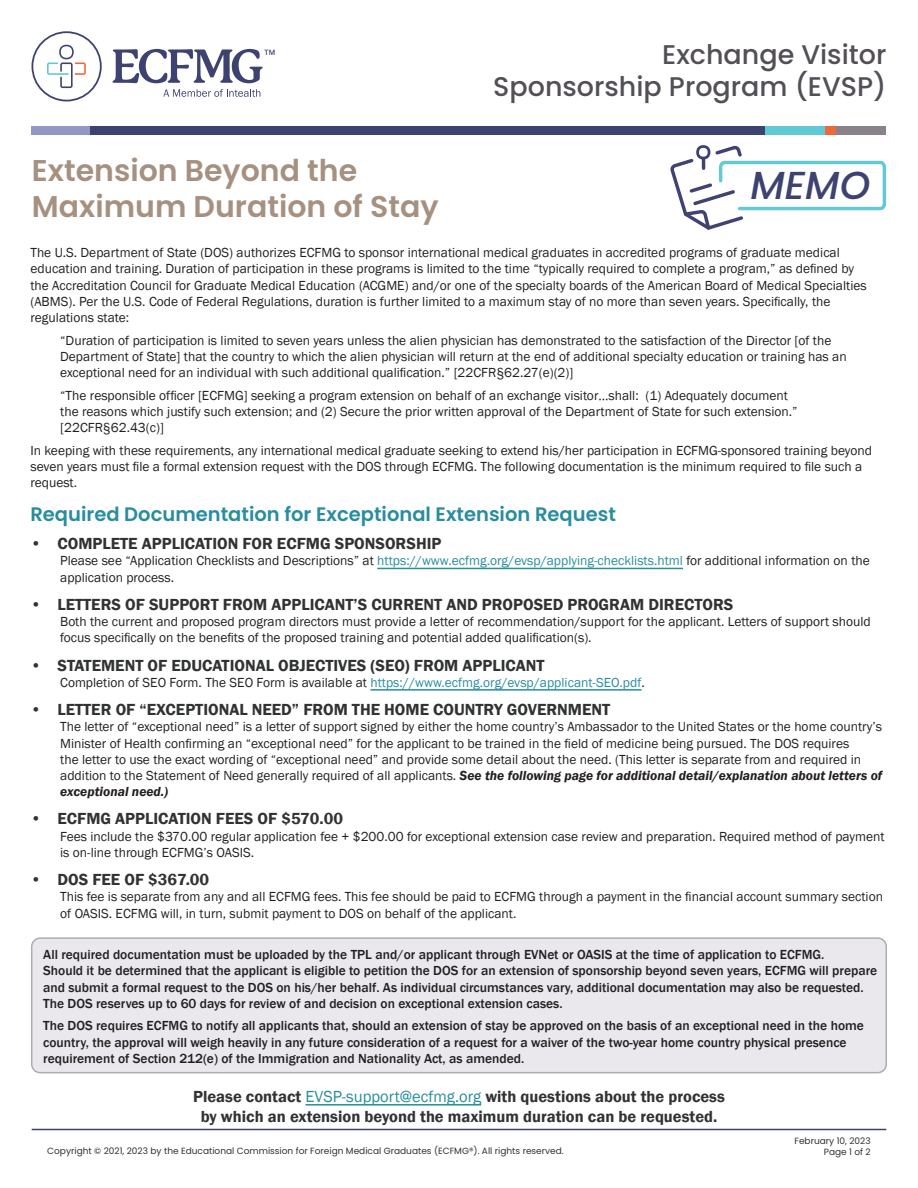
<style>
.page{position:relative;width:918px;height:1188px;background:#fff}
.page>*{position:absolute;margin:0;border:0;box-sizing:border-box;transform-origin:0 0}
.Memo_Graphic{font:italic 500 39px "Poppins";color:#3e4271}
.Memo_Title{font:600 30px/36px "Poppins";color:#a69180}
.t1{font:500 27px/32.4px "Poppins";color:#534f57;text-align:right}
.t2{font:600 19.5px "Poppins";color:#288d9e}
.t3{font:600 16.5px/19.8px "Franklin Gothic";color:#313232;text-align:center}
.Paragraph_Style_Bull{font:13.5px/16.2px "Franklin Gothic";color:#231f20}
.t4{font:500 13.5px/16.2px "Franklin Gothic";color:#231f20}
.t5{font:9px/10.8px "Poppins";color:#313232;text-align:right}
.t6{font:500 7.2px "Libre Franklin";color:#3e4271}
.s1{color:#288d9e}
.s2{font-weight:600;font-style:italic}
.s3{font-weight:400;color:#288d9e}
</style>
<div class="page">
<div style="left:807px;top:126px;width:50px;height:9px;background:#ee6939"></div>
<div style="left:32px;top:126px;width:60px;height:9px;background:#9497c5"></div>
<div style="left:91px;top:126px;width:676px;height:9px;background:#3e4271"></div>
<div style="left:766px;top:126px;width:59px;height:9px;background:#60c9d6"></div>
<div style="left:836px;top:126px;width:50px;height:9px;background:#8a828b"></div>
<svg style="left:113px;top:49px;width:150px;height:34px"></svg>
<svg style="left:32px;top:31px;width:70px;height:70px"></svg>
<svg style="left:163px;top:89px;width:97px;height:8px"></svg>
<hr style="left:32px;top:1129px;width:854px;height:1px;background:#3e4271">
<div style="left:32px;top:938px;width:854px;height:135px;background:#eae8ed;border-radius:9px"></div>
<div style="left:31px;top:937px;width:856px;height:136px;border:2px solid #acadb2;border-radius:9px"></div>
<hr style="left:377px;top:568px;width:306px;height:1px;background:#288d9e">
<hr style="left:370px;top:689px;width:272px;height:2px;background:#288d9e">
<hr style="left:306px;top:1104px;width:175px;height:2px;background:#288d9e">
<svg style="left:670px;top:145px;width:217px;height:85px"></svg>
<p class="t6" style="left:264px;top:47px;width:13px">TM</p>
<p class="Memo_Title" style="left:32px;top:152px;width:408px">Extension Beyond the<br>Maximum Duration of Stay</p>
<h3 class="t1" style="left:493px;top:38px;width:395px">Exchange Visitor<br>Sponsorship Program (EVSP)</h3>
<p class="Memo_Graphic" style="left:750px;top:162px;width:121px">MEMO</p>
<p class="Paragraph_Style_Bull" style="left:30px;top:245px;width:838px">The U.S. Department of State (DOS) authorizes ECFMG to sponsor international medical graduates in accredited programs of graduate medical education and training. Duration of participation in these programs is limited to the time “typically required to complete a program,” as defined by the Accreditation Council for Graduate Medical Education (ACGME) and/or one of the specialty boards of the American Board of Medical Specialties (ABMS). Per the U.S. Code of Federal Regulations, duration is further limited to a maximum stay of no more than seven years. Specifically, the regulations state:</p>
<p class="Paragraph_Style_Bull" style="left:60px;top:332px;width:788px">“Duration of participation is limited to seven years unless the alien physician has demonstrated to the satisfaction of the Director [of the<br>Department of State] that the country to which the alien physician will return at the end of additional specialty education or training has an exceptional need for an individual with such additional qualification.” [22CFR§62.27(e)(2)]</p>
<p class="Paragraph_Style_Bull" style="left:60px;top:387px;width:739px">“The responsible officer [ECFMG] seeking a program extension on behalf of an exchange visitor…shall: (1) Adequately document the reasons which justify such extension; and (2) Secure the prior written approval of the Department of State for such extension.” [22CFR§62.43(c)]</p>
<p class="Paragraph_Style_Bull" style="left:30px;top:442px;width:843px">In keeping with these requirements, any international medical graduate seeking to extend his/her participation in ECFMG-sponsored training beyond seven years must file a formal extension request with the DOS through ECFMG. The following documentation is the minimum required to file such a request.</p>
<p class="t2" style="left:30px;top:503px;width:587px">Required Documentation for Exceptional Extension Request</p>
<p class="t3" style="left:30px;top:534px;width:413px">• COMPLETE APPLICATION FOR ECFMG SPONSORSHIP</p>
<p class="Paragraph_Style_Bull" style="left:60px;top:553px;width:811px">Please see “Application Checklists and Descriptions” at <span class="s1">https://www.ecfmg.org/evsp/applying-checklists.html</span> for additional information on the application process.</p>
<p class="t3" style="left:30px;top:595px;width:705px">• LETTERS OF SUPPORT FROM APPLICANT’S CURRENT AND PROPOSED PROGRAM DIRECTORS</p>
<p class="Paragraph_Style_Bull" style="left:60px;top:614px;width:812px">Both the current and proposed program directors must provide a letter of recommendation/support for the applicant. Letters of support should focus specifically on the benefits of the proposed training and potential added qualification(s).</p>
<p class="t3" style="left:30px;top:655px;width:516px">• STATEMENT OF EDUCATIONAL OBJECTIVES (SEO) FROM APPLICANT</p>
<p class="Paragraph_Style_Bull" style="left:60px;top:675px;width:586px">Completion of SEO Form. The SEO Form is available at <span class="s1">https://www.ecfmg.org/evsp/applicant-SEO.pdf</span>.</p>
<p class="t3" style="left:30px;top:700px;width:581px">• LETTER OF “EXCEPTIONAL NEED” FROM THE HOME COUNTRY GOVERNMENT</p>
<p class="Paragraph_Style_Bull" style="left:60px;top:719px;width:823px">The letter of “exceptional need” is a letter of support signed by either the home country’s Ambassador to the United States or the home country’s Minister of Health confirming an “exceptional need” for the applicant to be trained in the field of medicine being pursued. The DOS requires<br>the letter to use the exact wording of “exceptional need” and provide some detail about the need. (This letter is separate from and required in addition to the Statement of Need generally required of all applicants. <span class="s2">See the following page for additional detail/explanation about letters of exceptional need.)</span></p>
<p class="t3" style="left:30px;top:809px;width:314px">• ECFMG APPLICATION FEES OF $570.00</p>
<p class="Paragraph_Style_Bull" style="left:60px;top:828px;width:826px">Fees include the $370.00 regular application fee + $200.00 for exceptional extension case review and preparation. Required method of payment is on-line through ECFMG’s OASIS.</p>
<p class="t3" style="left:30px;top:870px;width:180px">• DOS FEE OF $367.00</p>
<p class="Paragraph_Style_Bull" style="left:60px;top:889px;width:824px">This fee is separate from any and all ECFMG fees. This fee should be paid to ECFMG through a payment in the financial account summary section of OASIS. ECFMG will, in turn, submit payment to DOS on behalf of the applicant.</p>
<p class="t4" style="left:43px;top:947px;width:836px">All required documentation must be uploaded by the TPL and/or applicant through EVNet or OASIS at the time of application to ECFMG.<br>Should it be determined that the applicant is eligible to petition the DOS for an extension of sponsorship beyond seven years, ECFMG will prepare and submit a formal request to the DOS on his/her behalf. As individual circumstances vary, additional documentation may also be requested.<br>The DOS reserves up to 60 days for review of and decision on exceptional extension cases.</p>
<p class="t4" style="left:43px;top:1018px;width:822px">The DOS requires ECFMG to notify all applicants that, should an extension of stay be approved on the basis of an exceptional need in the home country, the approval will weigh heavily in any future consideration of a request for a waiver of the two-year home country physical presence requirement of Section 212(e) of the Immigration and Nationality Act, as amended.</p>
<p class="t3" style="left:193px;top:1087px;width:533px">Please contact <span class="s3">EVSP-support@ecfmg.org</span> with questions about the process by which an extension beyond the maximum duration can be requested.</p>
<p class="t5" style="left:47px;top:1145px;width:518px">Copyright © 2021, 2023 by the Educational Commission for Foreign Medical Graduates (ECFMG®). All rights reserved.</p>
<p class="t5" style="left:795px;top:1136px;width:78px">February 10, 2023<br>Page 1 of 2</p>
</div>
